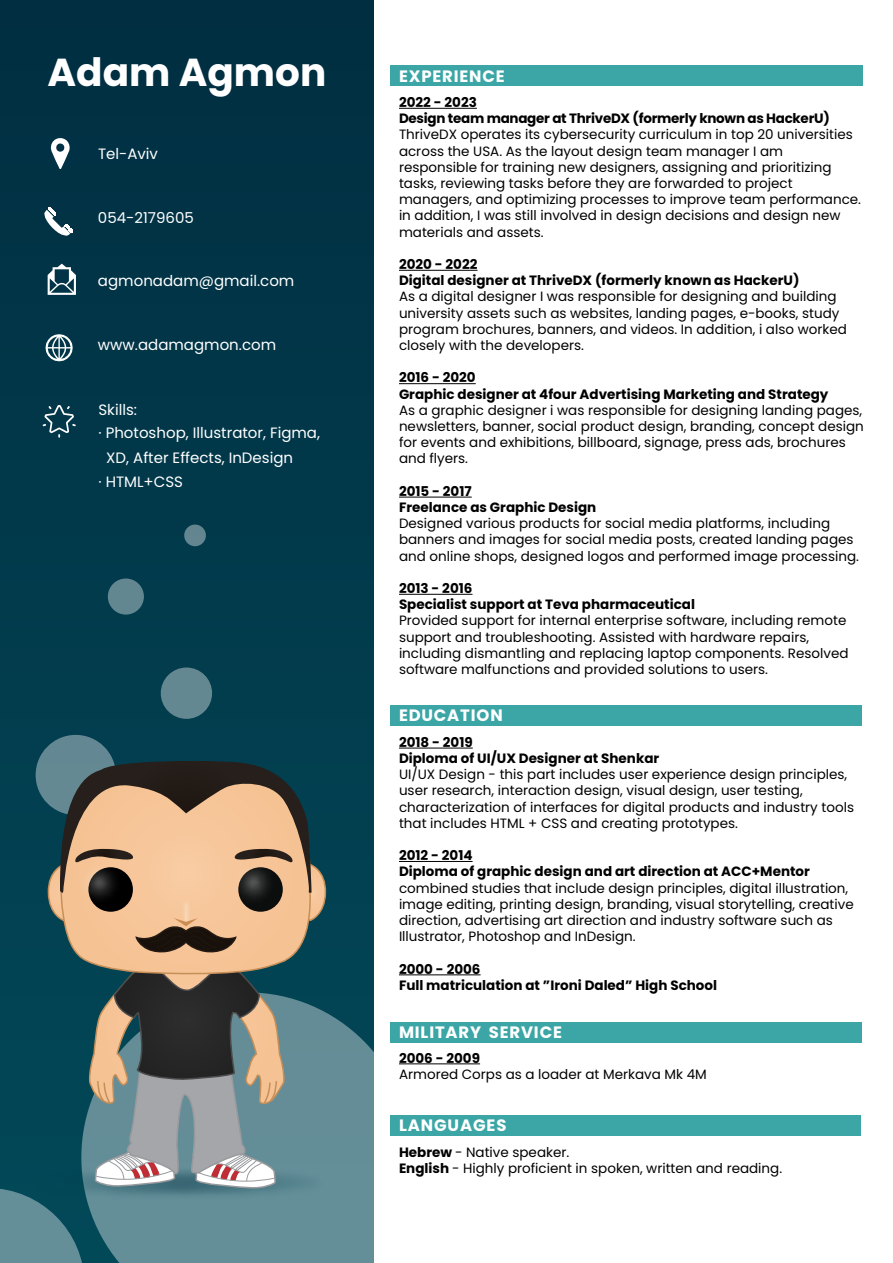
<style>
.page{position:relative;width:893px;height:1263px;background:#fff}
.page>*{position:absolute;margin:0;border:0;box-sizing:border-box;transform-origin:0 0}
.t1{font:700 39px "Poppins";color:#fff}
.t2{font:700 16.5px "Poppins";letter-spacing:.05em;color:#fff}
.t3{font:15px/23.7px "Poppins";color:#fff}
.t4{font:13.5px/16.2px "Poppins";color:#000}
.t5{font:700 13.5px/16.2px "Poppins";color:#000}
.t6{font:700 13.5px/16.2px "Poppins";letter-spacing:-.02em;color:#000}
.s1{font-weight:700}
</style>
<div class="page">
<div style="left:0;top:0;width:374px;height:1263px;background:#013648"></div>
<svg style="left:327px;top:992px;width:85px;height:271px"></svg>
<div style="left:36px;top:735px;width:80px;height:80px;background:#648893;border-radius:50%"></div>
<div style="left:161px;top:668px;width:51px;height:51px;background:#648892;border-radius:50%"></div>
<div style="left:108px;top:579px;width:36px;height:36px;background:#638791;border-radius:50%"></div>
<div style="left:184px;top:525px;width:22px;height:21px;background:#638590;border-radius:50%"></div>
<svg style="left:51px;top:138px;width:19px;height:31px"></svg>
<svg style="left:44px;top:208px;width:28px;height:28px"></svg>
<svg style="left:48px;top:264px;width:28px;height:31px"></svg>
<svg style="left:46px;top:334px;width:27px;height:27px"></svg>
<svg style="left:43px;top:405px;width:33px;height:33px"></svg>
<div style="left:390px;top:66px;width:473px;height:20px;background:#3ca6a6"></div>
<hr style="left:399px;top:108px;width:78px;height:1px;background:#000">
<hr style="left:399px;top:270px;width:78px;height:1px;background:#000">
<hr style="left:399px;top:383px;width:77px;height:1px;background:#000">
<hr style="left:399px;top:497px;width:73px;height:1px;background:#000">
<hr style="left:399px;top:594px;width:73px;height:1px;background:#000">
<div style="left:390px;top:705px;width:472px;height:20px;background:#3ca6a6"></div>
<hr style="left:399px;top:748px;width:74px;height:1px;background:#000">
<hr style="left:399px;top:861px;width:73px;height:1px;background:#000">
<hr style="left:399px;top:975px;width:82px;height:1px;background:#000">
<div style="left:390px;top:1115px;width:471px;height:20px;background:#3ca6a6"></div>
<div style="left:390px;top:1022px;width:472px;height:20px;background:#3ca6a6"></div>
<hr style="left:399px;top:1064px;width:81px;height:1px;background:#000">
<div style="left:327px;top:1119px;width:45px;height:127px;background:#648e98"></div>
<svg style="left:0;top:761px;width:327px;height:502px"></svg>
<h1 class="t1" style="left:48px;top:50px;width:280px">Adam Agmon</h1>
<p class="t3" style="left:98px;top:142px;width:61px">Tel-Aviv</p>
<p class="t3" style="left:98px;top:206px;width:97px">054-2179605</p>
<p class="t3" style="left:98px;top:269px;width:198px">agmonadam@gmail.com</p>
<p class="t3" style="left:98px;top:333px;width:180px">www.adamagmon.com</p>
<p class="t3" style="left:98px;top:398px;width:40px">Skills:</p>
<p class="t3" style="left:98px;top:446px;width:196px;text-indent:8px">XD, After Effects, InDesign · HTML+CSS</p>
<p class="t3" style="left:98px;top:421px;width:223px">· Photoshop, Illustrator, Figma,</p>
<p class="t2" style="left:399px;top:66px;width:107px">EXPERIENCE</p>
<p class="t6" style="left:399px;top:94px;width:432px">2022 - 2023<br>Design team manager at ThriveDX (formerly known as HackerU)</p>
<p class="t4" style="left:399px;top:127px;width:464px">ThriveDX operates its cybersecurity curriculum in top 20 universities across the USA. As the layout design team manager I am responsible for training new designers, assigning and prioritizing tasks, reviewing tasks before they are forwarded to project managers, and optimizing processes to improve team performance. in addition, I was still involved in design decisions and design new materials and assets.</p>
<p class="t5" style="left:399px;top:256px;width:402px">2020 - 2022<br>Digital designer at ThriveDX (formerly known as HackerU)</p>
<p class="t4" style="left:399px;top:289px;width:449px">As a digital designer I was responsible for designing and building university assets such as websites, landing pages, e-books, study program brochures, banners, and videos. In addition, i also worked closely with the developers.</p>
<p class="t5" style="left:399px;top:370px;width:431px">2016 - 2020<br>Graphic designer at 4four Advertising Marketing and Strategy</p>
<p class="t4" style="left:399px;top:402px;width:466px">As a graphic designer i was responsible for designing landing pages, newsletters, banner, social product design, branding, concept design for events and exhibitions, billboard, signage, press ads, brochures and flyers.</p>
<p class="t5" style="left:399px;top:483px;width:199px">2015 - 2017<br>Freelance as Graphic Design</p>
<p class="t4" style="left:399px;top:515px;width:461px">Designed various products for social media platforms, including banners and images for social media posts, created landing pages and online shops, designed logos and performed image processing.</p>
<p class="t5" style="left:399px;top:580px;width:297px">2013 - 2016<br>Specialist support at Teva pharmaceutical</p>
<p class="t4" style="left:399px;top:613px;width:451px">Provided support for internal enterprise software, including remote support and troubleshooting. Assisted with hardware repairs, including dismantling and replacing laptop components. Resolved software malfunctions and provided solutions to users.</p>
<p class="t2" style="left:399px;top:706px;width:105px">EDUCATION</p>
<p class="t5" style="left:399px;top:734px;width:262px">2018 - 2019<br>Diploma of UI/UX Designer at Shenkar</p>
<p class="t4" style="left:399px;top:766px;width:456px">UI/UX Design - this part includes user experience design principles, user research, interaction design, visual design, user testing, characterization of interfaces for digital products and industry tools that includes HTML + CSS and creating prototypes.</p>
<p class="t5" style="left:399px;top:847px;width:412px">2012 - 2014<br>Diploma of graphic design and art direction at ACC+Mentor</p>
<p class="t4" style="left:399px;top:880px;width:456px">combined studies that include design principles, digital illustration, image editing, printing design, branding, visual storytelling, creative direction, advertising art direction and industry software such as Illustrator, Photoshop and InDesign.</p>
<p class="t5" style="left:399px;top:961px;width:320px">2000 - 2006<br>Full matriculation at ”Ironi Daled” High School</p>
<p class="t2" style="left:399px;top:1023px;width:165px">MILITARY SERVICE</p>
<p class="t5" style="left:399px;top:1050px;width:83px">2006 - 2009</p>
<p class="t4" style="left:399px;top:1066px;width:309px">Armored Corps as a loader at Merkava Mk 4M</p>
<p class="t2" style="left:399px;top:1116px;width:109px">LANGUAGES</p>
<p class="t4" style="left:399px;top:1144px;width:385px"><span class="s1">Hebrew</span> - Native speaker.<br><span class="s1">English</span> - Highly proficient in spoken, written and reading.</p>
</div>
